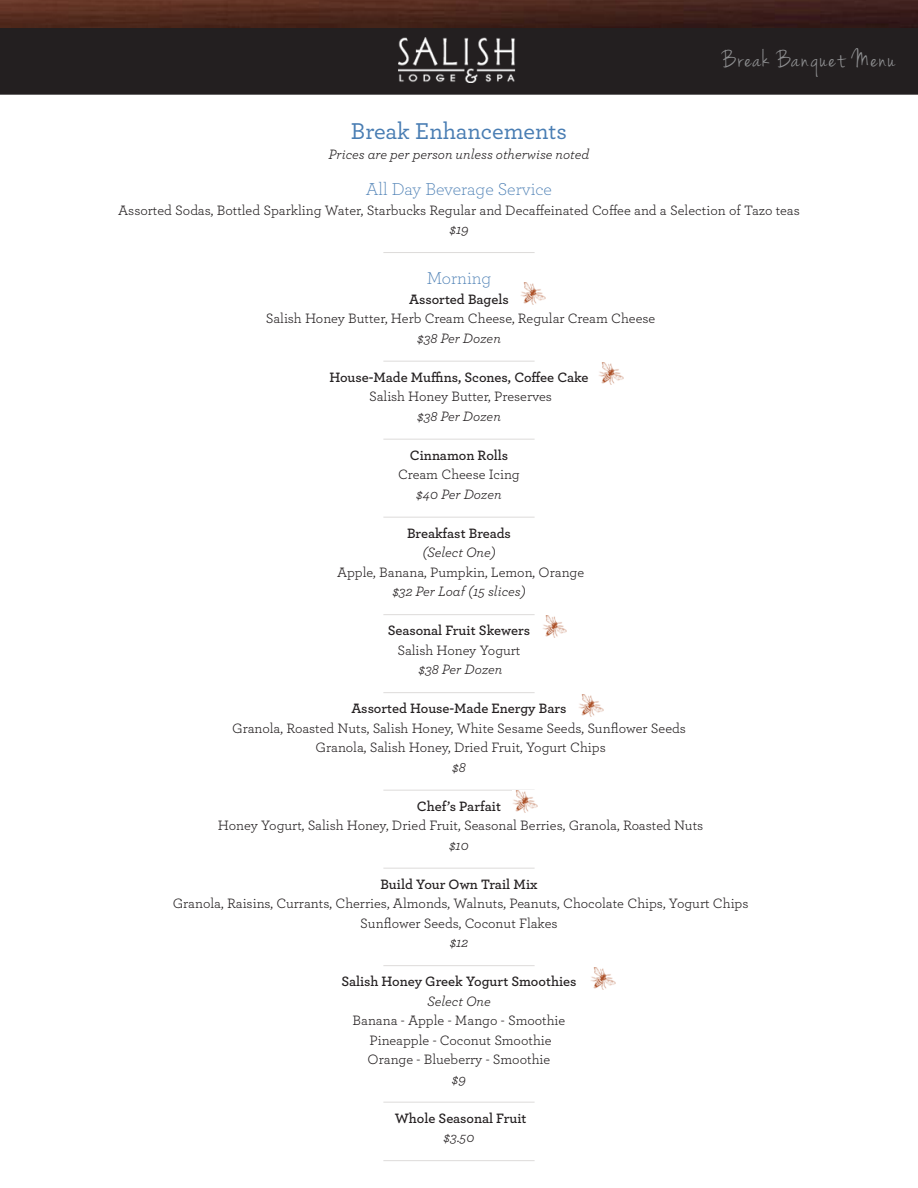
<style>
.page{position:relative;width:918px;height:1188px;background:#fff}
.page>*{position:absolute;margin:0;border:0;box-sizing:border-box;transform-origin:0 0}
.t1{font:27px "Jenna Sue";letter-spacing:.06em;color:#8f9092}
.Big_header{font:500 24px "Archer";letter-spacing:-.01em;color:#497db3}
.h2_no_space_centered{font:300 18px "Archer";color:#497db3}
.p_no_space_centered{font:14.25px "Archer";color:#231f20}
.p_no_space_centered-2{font:600 14.25px "Archer";letter-spacing:-.005em;color:#231f20}
.p_space_after_center{font:italic 14.25px "Archer";color:#231f20}
.p_no_space_centered-3{font:italic 14.25px "Archer";color:#231f20}
</style>
<div class="page">
<div style="left:1px;top:1px;width:916px;height:93px;background:#231f20"></div>
<div style="left:0;top:0;width:918px;height:95px;border:2px solid #231f20"></div>
<img style="left:0;top:0;width:918px;height:27px">
<img style="left:398px;top:38px;width:118px;height:44px">
<hr style="left:383px;top:252px;width:152px;height:1px;background:#dddbda">
<hr style="left:383px;top:361px;width:152px;height:1px;background:#dddbda">
<hr style="left:383px;top:439px;width:152px;height:1px;background:#dddbda">
<hr style="left:383px;top:517px;width:152px;height:1px;background:#dddbda">
<hr style="left:383px;top:614px;width:152px;height:1px;background:#dddbda">
<hr style="left:383px;top:692px;width:152px;height:1px;background:#dddbda">
<hr style="left:383px;top:790px;width:152px;height:1px;background:#dddbda">
<hr style="left:383px;top:868px;width:152px;height:1px;background:#dddbda">
<hr style="left:383px;top:965px;width:152px;height:1px;background:#dddbda">
<hr style="left:383px;top:1102px;width:152px;height:1px;background:#dddbda">
<hr style="left:383px;top:1160px;width:152px;height:1px;background:#dddbda">
<img style="left:521px;top:283px;width:24px;height:22px">
<img style="left:599px;top:362px;width:24px;height:22px">
<img style="left:543px;top:616px;width:24px;height:22px">
<img style="left:579px;top:695px;width:24px;height:22px">
<img style="left:513px;top:791px;width:25px;height:22px">
<img style="left:591px;top:967px;width:24px;height:22px">
<h1 class="t1" style="left:723px;top:47px;width:174px">Break Banquet Menu</h1>
<p class="Big_header" style="left:351px;top:114px;width:218px">Break Enhancements</p>
<p class="p_no_space_centered-3" style="left:329px;top:144px;width:262px">Prices are per person unless otherwise noted</p>
<p class="h2_no_space_centered" style="left:366px;top:177px;width:188px">All Day Beverage Service</p>
<p class="p_no_space_centered" style="left:118px;top:200px;width:683px">Assorted Sodas, Bottled Sparkling Water, Starbucks Regular and Decaffeinated Coffee and a Selection of Tazo teas</p>
<p class="p_space_after_center" style="left:449px;top:219px;width:21px">$19</p>
<p class="h2_no_space_centered" style="left:427px;top:267px;width:66px">Morning</p>
<p class="p_no_space_centered-2" style="left:409px;top:288px;width:101px">Assorted Bagels</p>
<p class="p_no_space_centered" style="left:266px;top:309px;width:391px">Salish Honey Butter, Herb Cream Cheese, Regular Cream Cheese</p>
<p class="p_space_after_center" style="left:417px;top:328px;width:85px">$38 Per Dozen</p>
<p class="p_no_space_centered-2" style="left:329px;top:366px;width:261px">House-Made Muffins, Scones, Coffee Cake</p>
<p class="p_no_space_centered" style="left:369px;top:387px;width:184px">Salish Honey Butter, Preserves</p>
<p class="p_space_after_center" style="left:417px;top:406px;width:85px">$38 Per Dozen</p>
<p class="p_no_space_centered-2" style="left:410px;top:444px;width:100px">Cinnamon Rolls</p>
<p class="p_no_space_centered" style="left:398px;top:465px;width:123px">Cream Cheese Icing</p>
<p class="p_space_after_center" style="left:416px;top:484px;width:87px">$40 Per Dozen</p>
<p class="p_no_space_centered-2" style="left:407px;top:522px;width:105px">Breakfast Breads</p>
<p class="p_no_space_centered-3" style="left:422px;top:542px;width:75px">(Select One)</p>
<p class="p_no_space_centered" style="left:337px;top:562px;width:249px">Apple, Banana, Pumpkin, Lemon, Orange</p>
<p class="p_space_after_center" style="left:392px;top:581px;width:135px">$32 Per Loaf (15 slices)</p>
<p class="p_no_space_centered-2" style="left:388px;top:620px;width:144px">Seasonal Fruit Skewers</p>
<p class="p_no_space_centered" style="left:397px;top:640px;width:125px">Salish Honey Yogurt</p>
<p class="p_space_after_center" style="left:419px;top:659px;width:85px">$38 Per Dozen</p>
<p class="p_no_space_centered-2" style="left:351px;top:698px;width:217px">Assorted House-Made Energy Bars</p>
<p class="p_no_space_centered" style="left:232px;top:718px;width:455px">Granola, Roasted Nuts, Salish Honey, White Sesame Seeds, Sunflower Seeds</p>
<p class="p_no_space_centered" style="left:316px;top:738px;width:292px">Granola, Salish Honey, Dried Fruit, Yogurt Chips</p>
<p class="p_space_after_center" style="left:452px;top:757px;width:15px">$8</p>
<p class="p_no_space_centered-2" style="left:417px;top:795px;width:86px">Chef’s Parfait</p>
<p class="p_no_space_centered" style="left:218px;top:816px;width:487px">Honey Yogurt, Salish Honey, Dried Fruit, Seasonal Berries, Granola, Roasted Nuts</p>
<p class="p_space_after_center" style="left:449px;top:835px;width:21px">$10</p>
<p class="p_no_space_centered-2" style="left:380px;top:873px;width:159px">Build Your Own Trail Mix</p>
<p class="p_no_space_centered" style="left:173px;top:894px;width:577px">Granola, Raisins, Currants, Cherries, Almonds, Walnuts, Peanuts, Chocolate Chips, Yogurt Chips</p>
<p class="p_no_space_centered" style="left:360px;top:913px;width:199px">Sunflower Seeds, Coconut Flakes</p>
<p class="p_space_after_center" style="left:450px;top:932px;width:20px">$12</p>
<p class="p_no_space_centered-2" style="left:341px;top:971px;width:237px">Salish Honey Greek Yogurt Smoothies</p>
<p class="p_no_space_centered-3" style="left:427px;top:991px;width:65px">Select One</p>
<p class="p_no_space_centered" style="left:353px;top:1011px;width:214px">Banana - Apple - Mango - Smoothie</p>
<p class="p_no_space_centered" style="left:370px;top:1030px;width:184px">Pineapple - Coconut Smoothie</p>
<p class="p_no_space_centered" style="left:368px;top:1050px;width:184px">Orange - Blueberry - Smoothie</p>
<p class="p_space_after_center" style="left:452px;top:1069px;width:16px">$9</p>
<p class="p_no_space_centered-2" style="left:395px;top:1107px;width:133px">Whole Seasonal Fruit</p>
<p class="p_space_after_center" style="left:444px;top:1127px;width:32px">$3.50</p>
</div>
